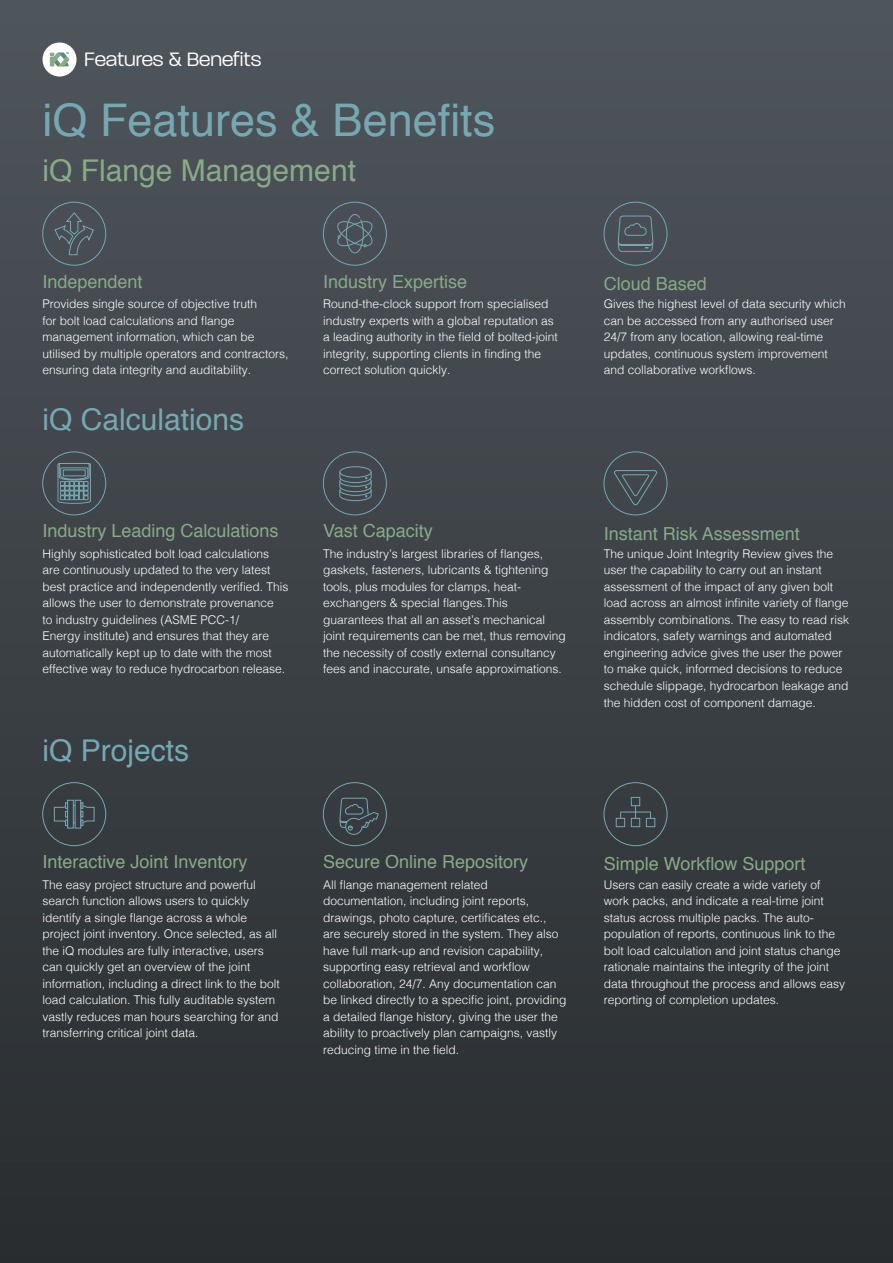
<style>
.page{position:relative;width:893px;height:1263px;background:#fff}
.page>*{position:absolute;margin:0;border:0;box-sizing:border-box;transform-origin:0 0}
.t1{font:45px "Helvetica";color:#76a8b1}
.t2{font:30px "Helvetica";color:#76a8b1}
.t3{font:30px "Helvetica";color:#89a989}
.t4{font:300 21px "Paralucent";color:#fff}
.t5{font:18px "Helvetica";color:#89a989}
.t6{font:300 12px/16.5px "Helvetica";color:#fff}
</style>
<div class="page">
<div style="left:0;top:0;width:893px;height:1263px;background:linear-gradient(to bottom,#4e565c,#282c2f)"></div>
<div style="left:323px;top:202px;width:64px;height:63px;border:1px solid #76a8b1;border-radius:50%"></div>
<svg style="left:335px;top:214px;width:39px;height:39px;background:#4f5c63"></svg>
<div style="left:43px;top:202px;width:63px;height:63px;border:1px solid #76a8b1;border-radius:50%"></div>
<svg style="left:55px;top:212px;width:39px;height:43px;background:#4d585e"></svg>
<div style="left:604px;top:202px;width:63px;height:63px;border:1px solid #76a8b1;border-radius:50%"></div>
<svg style="left:618px;top:216px;width:35px;height:36px"></svg>
<div style="left:43px;top:452px;width:63px;height:63px;border:1px solid #76a8b1;border-radius:50%"></div>
<svg style="left:58px;top:463px;width:33px;height:41px"></svg>
<div style="left:604px;top:452px;width:63px;height:63px;border:1px solid #76a8b1;border-radius:50%"></div>
<svg style="left:614px;top:470px;width:43px;height:35px;background:#465257"></svg>
<div style="left:323px;top:452px;width:64px;height:63px;border:1px solid #76a8b1;border-radius:50%"></div>
<div style="left:604px;top:782px;width:63px;height:64px;border:1px solid #76a8b1;border-radius:50%"></div>
<hr style="left:620px;top:812px;width:31px;height:1px;background:#76a8b1">
<div style="left:616px;top:818px;width:9px;height:9px;border:1px solid #76a8b1"></div>
<div style="left:631px;top:818px;width:9px;height:9px;border:1px solid #76a8b1"></div>
<div style="left:646px;top:818px;width:9px;height:9px;border:1px solid #76a8b1"></div>
<div style="left:631px;top:797px;width:9px;height:9px;border:1px solid #76a8b1"></div>
<div style="left:323px;top:782px;width:64px;height:64px;border:1px solid #76a8b1;border-radius:50%"></div>
<svg style="left:340px;top:798px;width:39px;height:37px"></svg>
<div style="left:43px;top:782px;width:63px;height:64px;border:1px solid #76a8b1;border-radius:50%"></div>
<div style="left:67px;top:800px;width:7px;height:28px;border:1px solid #76a8b1"></div>
<div style="left:75px;top:800px;width:6px;height:28px;border:1px solid #76a8b1"></div>
<svg style="left:81px;top:802px;width:13px;height:24px"></svg>
<svg style="left:54px;top:802px;width:21px;height:24px"></svg>
<div style="left:340px;top:467px;width:31px;height:10px;border:1px solid #76a8b1;border-radius:50%"></div>
<svg style="left:339px;top:471px;width:32px;height:30px"></svg>
<div style="left:43px;top:43px;width:34px;height:34px;background:#fff;border-radius:50%"></div>
<svg style="left:50px;top:52px;width:20px;height:15px"></svg>
<h3 class="t4" style="left:84px;top:47px;width:179px">Features &amp; Benefits</h3>
<h1 class="t1" style="left:43px;top:85px;width:454px">iQ Features &amp; Benefits</h1>
<h2 class="t3" style="left:43px;top:147px;width:315px">iQ Flange Management</h2>
<h3 class="t5" style="left:43px;top:268px;width:102px">Independent</h3>
<p class="t6" style="left:43px;top:295px;width:248px">Provides single source of objective truth<br>for bolt load calculations and flange management information, which can be utilised by multiple operators and contractors, ensuring data integrity and auditability.</p>
<h2 class="t2" style="left:43px;top:396px;width:203px">iQ Calculations</h2>
<h3 class="t5" style="left:323px;top:268px;width:146px">Industry Expertise</h3>
<p class="t6" style="left:323px;top:295px;width:236px">Round-the-clock support from specialised industry experts with a global reputation as a leading authority in the field of bolted-joint integrity, supporting clients in finding the correct solution quickly.</p>
<h3 class="t5" style="left:43px;top:517px;width:238px">Industry Leading Calculations</h3>
<p class="t6" style="left:43px;top:545px;width:248px">Highly sophisticated bolt load calculations are continuously updated to the very latest best practice and independently verified. This allows the user to demonstrate provenance<br>to industry guidelines (ASME PCC-1/<br>Energy institute) and ensures that they are automatically kept up to date with the most effective way to reduce hydrocarbon release.</p>
<h2 class="t2" style="left:43px;top:728px;width:148px">iQ Projects</h2>
<h3 class="t5" style="left:43px;top:848px;width:207px">Interactive Joint Inventory</h3>
<p class="t6" style="left:43px;top:875px;width:239px">The easy project structure and powerful search function allows users to quickly identify a single flange across a whole project joint inventory. Once selected, as all the iQ modules are fully interactive, users can quickly get an overview of the joint information, including a direct link to the bolt load calculation. This fully auditable system vastly reduces man hours searching for and transferring critical joint data.</p>
<h3 class="t5" style="left:323px;top:517px;width:111px">Vast Capacity</h3>
<p class="t6" style="left:323px;top:545px;width:244px">The industry’s largest libraries of flanges, gaskets, fasteners, lubricants &amp; tightening tools, plus modules for clamps, heat&shy;exchangers &amp; special flanges.This guarantees that all an asset’s mechanical joint requirements can be met, thus removing the necessity of costly external consultancy fees and inaccurate, unsafe approximations.</p>
<h3 class="t5" style="left:323px;top:848px;width:207px">Secure Online Repository</h3>
<p class="t6" style="left:323px;top:875px;width:245px">All flange management related documentation, including joint reports, drawings, photo capture, certificates etc., are securely stored in the system. They also have full mark-up and revision capability, supporting easy retrieval and workflow collaboration, 24/7. Any documentation can be linked directly to a specific joint, providing a detailed flange history, giving the user the ability to proactively plan campaigns, vastly reducing time in the field.</p>
<h3 class="t5" style="left:604px;top:270px;width:105px">Cloud Based</h3>
<p class="t6" style="left:604px;top:295px;width:244px">Gives the highest level of data security which can be accessed from any authorised user 24/7 from any location, allowing real-time updates, continuous system improvement and collaborative workflows.</p>
<h3 class="t5" style="left:604px;top:519px;width:198px">Instant Risk Assessment</h3>
<p class="t6" style="left:604px;top:545px;width:247px">The unique Joint Integrity Review gives the user the capability to carry out an instant assessment of the impact of any given bolt load across an almost infinite variety of flange assembly combinations. The easy to read risk indicators, safety warnings and automated engineering advice gives the user the power to make quick, informed decisions to reduce schedule slippage, hydrocarbon leakage and the hidden cost of component damage.</p>
<h3 class="t5" style="left:604px;top:850px;width:203px">Simple Workflow Support</h3>
<p class="t6" style="left:604px;top:875px;width:243px">Users can easily create a wide variety of work packs, and indicate a real-time joint status across multiple packs. The auto&shy;population of reports, continuous link to the bolt load calculation and joint status change rationale maintains the integrity of the joint data throughout the process and allows easy reporting of completion updates.</p>
</div>
